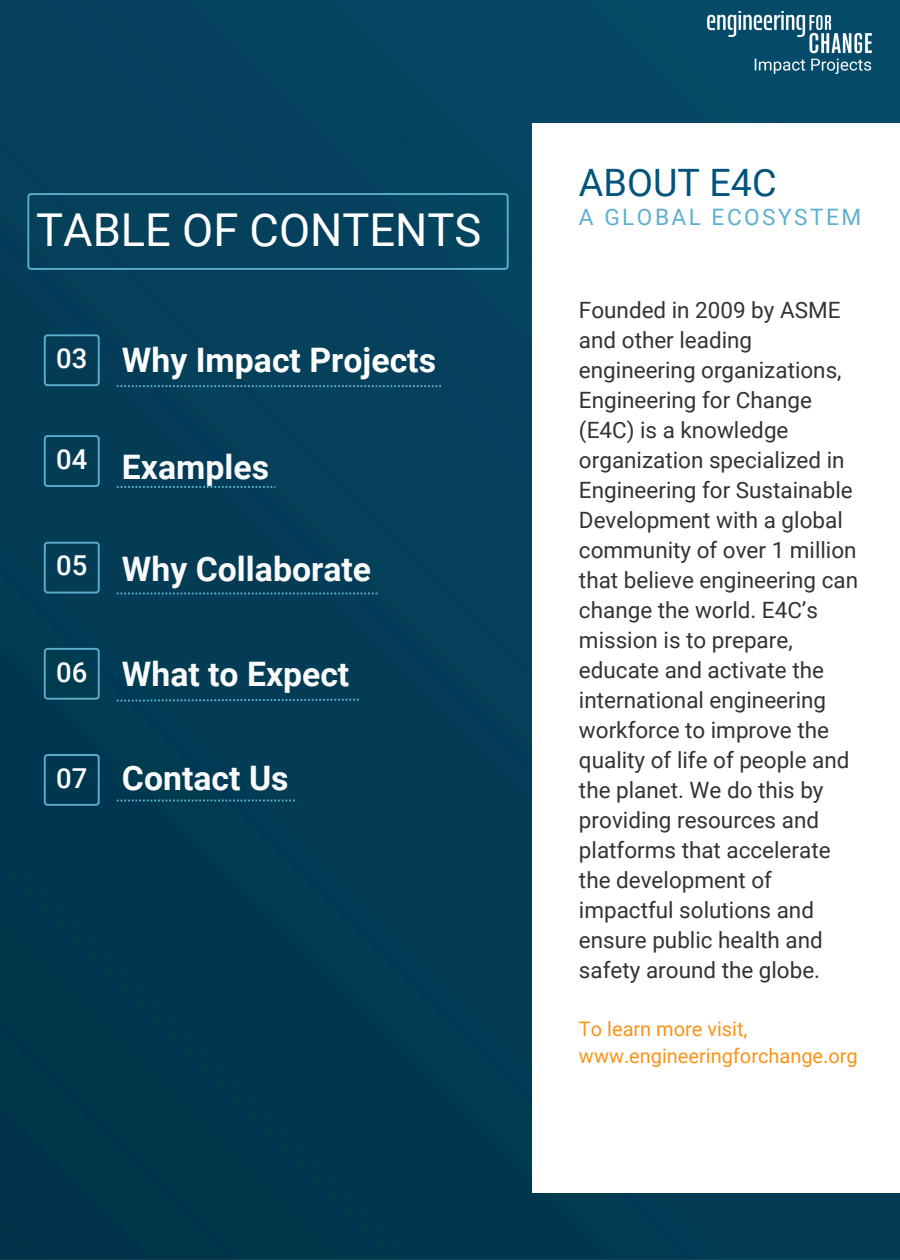
<style>
.page{position:relative;width:900px;height:1260px;background:#fff}
.page>*{position:absolute;margin:0;border:0;box-sizing:border-box;transform-origin:0 0}
.t1{font:45.25px "Roboto";color:#fff}
.t2{font:37.75px "Roboto";color:#00547b}
.t3{font:700 33.75px "Roboto";color:#fafafa}
.t4{font:700 33.75px "Roboto";color:#fff}
.t5{font:500 27.5px "Roboto";color:#fafafa}
.t6{font:22.75px "Roboto";letter-spacing:.11em;color:#5db0d0}
.t7{font:22.5px/30px "Roboto";color:#333}
.t8{font:20px/26.8px "Roboto";color:#fa9419}
</style>
<div class="page">
<img style="left:0;top:0;width:900px;height:1260px">
<img style="left:708px;top:11px;width:163px;height:64px">
<div style="left:533px;top:124px;width:367px;height:1068px;background:#fff"></div>
<svg style="left:117px;top:385px;width:324px;height:2px"></svg>
<div style="left:27px;top:193px;width:482px;height:77px;background:#05415d"></div>
<svg style="left:44px;top:334px;width:56px;height:52px;background:#0f4a64"></svg>
<svg style="left:117px;top:486px;width:158px;height:2px"></svg>
<svg style="left:44px;top:435px;width:56px;height:52px;background:#104a64"></svg>
<svg style="left:117px;top:593px;width:260px;height:1px"></svg>
<svg style="left:44px;top:542px;width:56px;height:52px;background:#0f4a63"></svg>
<svg style="left:44px;top:648px;width:56px;height:52px;background:#0b4a60"></svg>
<svg style="left:117px;top:800px;width:181px;height:1px"></svg>
<svg style="left:44px;top:754px;width:56px;height:52px;background:#0b4660"></svg>
<svg style="left:117px;top:699px;width:242px;height:3px"></svg>
<h3 class="t1" style="left:36px;top:204px;width:447px">TABLE OF CONTENTS</h3>
<p class="t5" style="left:56px;top:343px;width:33px">03</p>
<h1 class="t4" style="left:122px;top:340px;width:316px">Why Impact Projects</h1>
<p class="t5" style="left:56px;top:443px;width:33px">04</p>
<h3 class="t5" style="left:56px;top:550px;width:33px">05</h3>
<p class="t3" style="left:122px;top:447px;width:149px">Examples</p>
<p class="t3" style="left:122px;top:549px;width:251px">Why Collaborate</p>
<p class="t5" style="left:56px;top:656px;width:33px">06</p>
<p class="t3" style="left:122px;top:655px;width:229px">What to Expect</p>
<p class="t5" style="left:56px;top:762px;width:33px">07</p>
<p class="t3" style="left:122px;top:759px;width:168px">Contact Us</p>
<p class="t2" style="left:579px;top:161px;width:199px">ABOUT E4C</p>
<p class="t6" style="left:579px;top:204px;width:284px">A GLOBAL ECOSYSTEM</p>
<p class="t7" style="left:579px;top:295px;width:281px">Founded in 2009 by ASME and other leading engineering organizations,<br>Engineering for Change (E4C) is a knowledge organization specialized in<br>Engineering for Sustainable<br>Development with a global community of over 1 million that believe engineering can change the world. E4C’s mission is to prepare, educate and activate the international engineering workforce to improve the quality of life of people and the planet. We do this by providing resources and platforms that accelerate the development of impactful solutions and ensure public health and safety around the globe.</p>
<p class="t8" style="left:579px;top:1016px;width:280px">To learn more visit, www.engineeringforchange.org</p>
</div>
